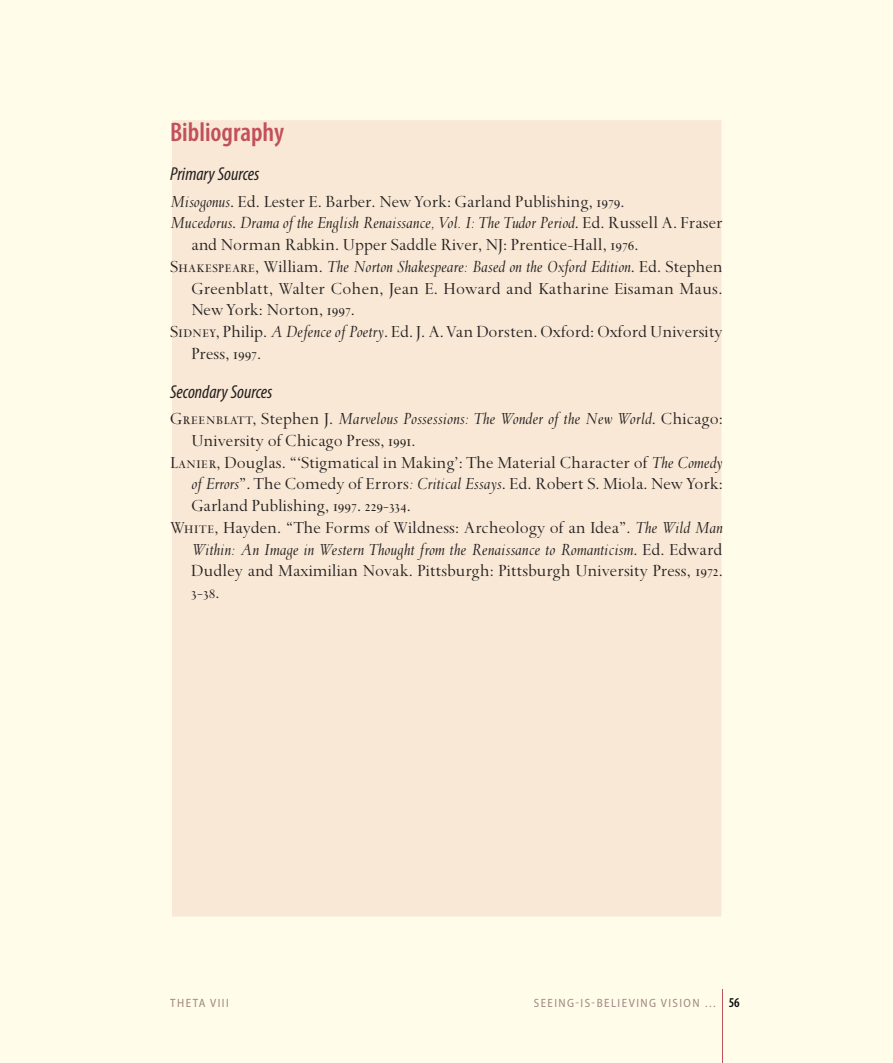
<style>
.page{position:relative;width:893px;height:1063px;background:#fffde9}
.page>*{position:absolute;margin:0;border:0;box-sizing:border-box;transform-origin:0 0}
.t1{font:600 condensed 27px "Myriad Pro";color:#c2505c}
.t2{font:18.75px "Spectrum";color:#231f20}
.t3{font:italic 18.75px "Spectrum";color:#231f20}
.t4{font:italic condensed 18.75px "Myriad Pro";color:#231f20}
.t5{font:18.75px "Spectrum MT SC";color:#231f20}
.t6{font:semi-condensed 12px "Myriad Pro";letter-spacing:.12em;color:#a18784}
.t7{font:semi-condensed 12px "Myriad Pro";letter-spacing:.12em;color:#a2867b}
.s1{font-style:italic}
.s2{font-family:"Spectrum MT SC"}
.s3{font-family:"Spectrum MT SC";font-style:normal}
.s4{font-style:normal}
.s5{font-family:"Spectrum"}
.s6{font-weight:600;font-stretch:condensed;font-size:13.5px;color:#030505}
</style>
<div class="page">
<hr style="left:723px;top:990px;width:1px;height:73px;background:#c2505c">
<div style="left:172px;top:120px;width:549px;height:797px;background:#f8e8d5"></div>
<h1 class="t1" style="left:170px;top:118px;width:115px">Bibliography</h1>
<p class="t4" style="left:170px;top:163px;width:91px">Primary Sources</p>
<p class="t2" style="left:170px;top:191px;width:456px"><span class="s1">Misogonus</span><span class="s2">.</span> Ed. Lester E. Barber. New York: Garland Publishing, <span class="s2">1979</span>.</p>
<p class="t3" style="left:170px;top:213px;width:554px">Mucedorus<span class="s3">.</span> Drama of the English Renaissance, Vol. I: The Tudor Period<span class="s4">. Ed. Russell A. Fraser</span></p>
<p class="t2" style="left:191px;top:235px;width:449px">and Norman Rabkin. Upper Saddle River, NJ: Prentice-Hall, <span class="s2">1976</span>.</p>
<p class="t3" style="left:170px;top:257px;width:554px"><span class="s3">Shakespeare,</span> <span class="s4">William.</span> The Norton Shakespeare: Based on the Oxford Edition<span class="s4">. Ed. Stephen</span></p>
<p class="t2" style="left:191px;top:278px;width:533px">Greenblatt, Walter Cohen, Jean E. Howard and Katharine Eisaman Maus.</p>
<p class="t2" style="left:191px;top:300px;width:165px">New York: Norton, <span class="s2">1997</span>.</p>
<p class="t2" style="left:170px;top:322px;width:554px"><span class="s2">Sidney,</span> Philip. <span class="s1">A Defence of Poetry</span>. Ed. J. A. Van Dorsten. Oxford: Oxford University</p>
<p class="t2" style="left:191px;top:343px;width:71px">Press, <span class="s2">1997</span>.</p>
<p class="t4" style="left:170px;top:380px;width:104px">Secondary Sources</p>
<p class="t3" style="left:170px;top:409px;width:554px"><span class="s3">Greenblatt,</span> <span class="s4">Stephen J.</span> Marvelous Possessions: The Wonder of the New World<span class="s4">. Chicago:</span></p>
<p class="t2" style="left:191px;top:430px;width:226px">University of Chicago Press, <span class="s2">1991</span>.</p>
<p class="t2" style="left:170px;top:452px;width:554px"><span class="s2">Lanier,</span> Douglas. “‘Stigmatical in Making’: The Material Character of <span class="s1">The Comedy</span></p>
<p class="t2" style="left:191px;top:474px;width:533px"><span class="s1">of Errors</span>”. The Comedy of Errors<span class="s1">: Critical Essays</span>. Ed. Robert S. Miola. New York:</p>
<p class="t2" style="left:191px;top:496px;width:221px">Garland Publishing, <span class="s2">1997</span>. <span class="s2">229</span>-<span class="s2">334</span>.</p>
<p class="t2" style="left:170px;top:517px;width:554px"><span class="s2">White,</span> Hayden. “The Forms of Wildness: Archeology of an Idea”. <span class="s1">The Wild Man</span></p>
<p class="t3" style="left:191px;top:539px;width:533px">Within: An Image in Western Thought from the Renaissance to Romanticism<span class="s4">. Ed. Edward</span></p>
<p class="t2" style="left:191px;top:561px;width:533px">Dudley and Maximilian Novak. Pittsburgh: Pittsburgh University Press, <span class="s2">1972</span>.</p>
<p class="t5" style="left:191px;top:583px;width:30px">3<span class="s5">-</span>38<span class="s5">.</span></p>
<p class="t7" style="left:170px;top:996px;width:60px">THETA VIII</p>
<p class="t6" style="left:534px;top:996px;width:207px">SEEING-IS-BELIEVING VISION … <span class="s6">56</span></p>
</div>
